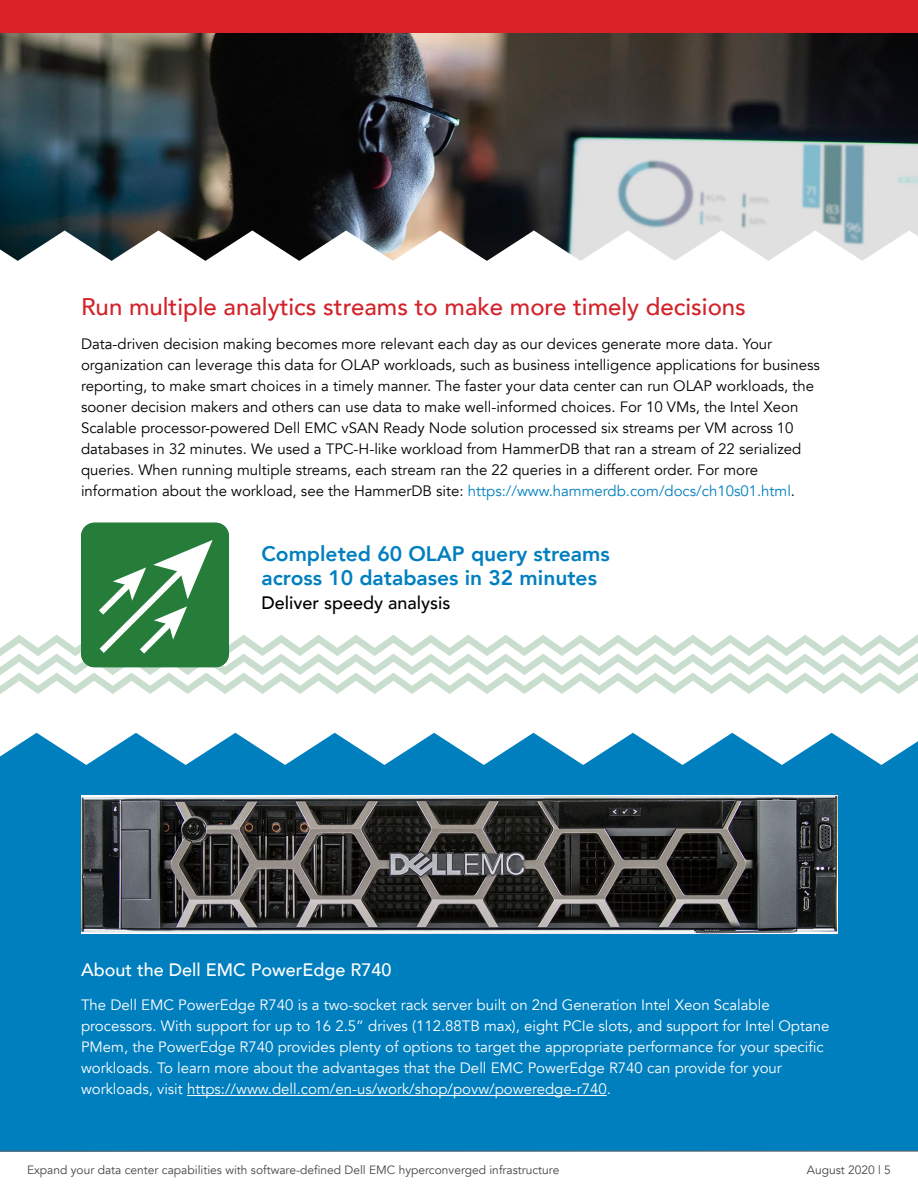
<style>
.page{position:relative;width:918px;height:1188px;background:#fff}
.page>*{position:absolute;margin:0;border:0;box-sizing:border-box;transform-origin:0 0}
.t1{font:500 24px "Avenir";color:#d2232a}
.t2{font:800 21px/24px "Avenir";color:#007fbf}
.t3{font:500 18px "Avenir";color:#fff}
.t4{font:500 18px "Avenir";color:#000}
.t5{font:15px/21px "Avenir";color:#000}
.t6{font:15px/21px "Avenir";color:#fff}
.t7{font:12px "Avenir";color:#464547}
.s1{color:#007fbf}
</style>
<div class="page">
<svg style="left:0;top:523px;width:918px;height:171px"></svg>
<img style="left:0;top:32px;width:918px;height:229px">
<div style="left:0;top:733px;width:918px;height:418px;background:#007fbf"></div>
<hr style="left:187px;top:1095px;width:420px;height:1px;background:#fff">
<img style="left:81px;top:795px;width:756px;height:139px">
<hr style="left:0;top:1151px;width:918px;height:1px;background:#616264">
<div style="left:0;top:0;width:918px;height:32px;background:#da2128"></div>
<h1 class="t1" style="left:81px;top:286px;width:666px">Run multiple analytics streams to make more timely decisions</h1>
<p class="t5" style="left:81px;top:334px;width:740px">Data-driven decision making becomes more relevant each day as our devices generate more data. Your organization can leverage this data for OLAP workloads, such as business intelligence applications for business reporting, to make smart choices in a timely manner. The faster your data center can run OLAP workloads, the sooner decision makers and others can use data to make well-informed choices. For 10 VMs, the Intel Xeon Scalable processor-powered Dell EMC vSAN Ready Node solution processed six streams per VM across 10 databases in 32 minutes. We used a TPC-H-like workload from HammerDB that ran a stream of 22 serialized queries. When running multiple streams, each stream ran the 22 queries in a different order. For more information about the workload, see the HammerDB site: <span class="s1">https://www.hammerdb.com/docs/ch10s01.html</span>.</p>
<h2 class="t2" style="left:261px;top:541px;width:350px">Completed 60 OLAP query streams across 10 databases in 32 minutes</h2>
<p class="t4" style="left:261px;top:587px;width:190px">Deliver speedy analysis</p>
<p class="t3" style="left:81px;top:954px;width:312px">About the Dell EMC PowerEdge R740</p>
<p class="t6" style="left:81px;top:995px;width:750px">The Dell EMC PowerEdge R740 is a two-socket rack server built on 2nd Generation Intel Xeon Scalable processors. With support for up to 16 2.5” drives (112.88TB max), eight PCIe slots, and support for Intel Optane PMem, the PowerEdge R740 provides plenty of options to target the appropriate performance for your specific workloads. To learn more about the advantages that the Dell EMC PowerEdge R740 can provide for your workloads, visit https://www.dell.com/en-us/work/shop/povw/poweredge-r740.</p>
<p class="t7" style="left:27px;top:1163px;width:534px">Expand your data center capabilities with software-defined Dell EMC hyperconverged infrastructure</p>
<p class="t7" style="left:807px;top:1163px;width:86px">August 2020 | 5</p>
</div>
